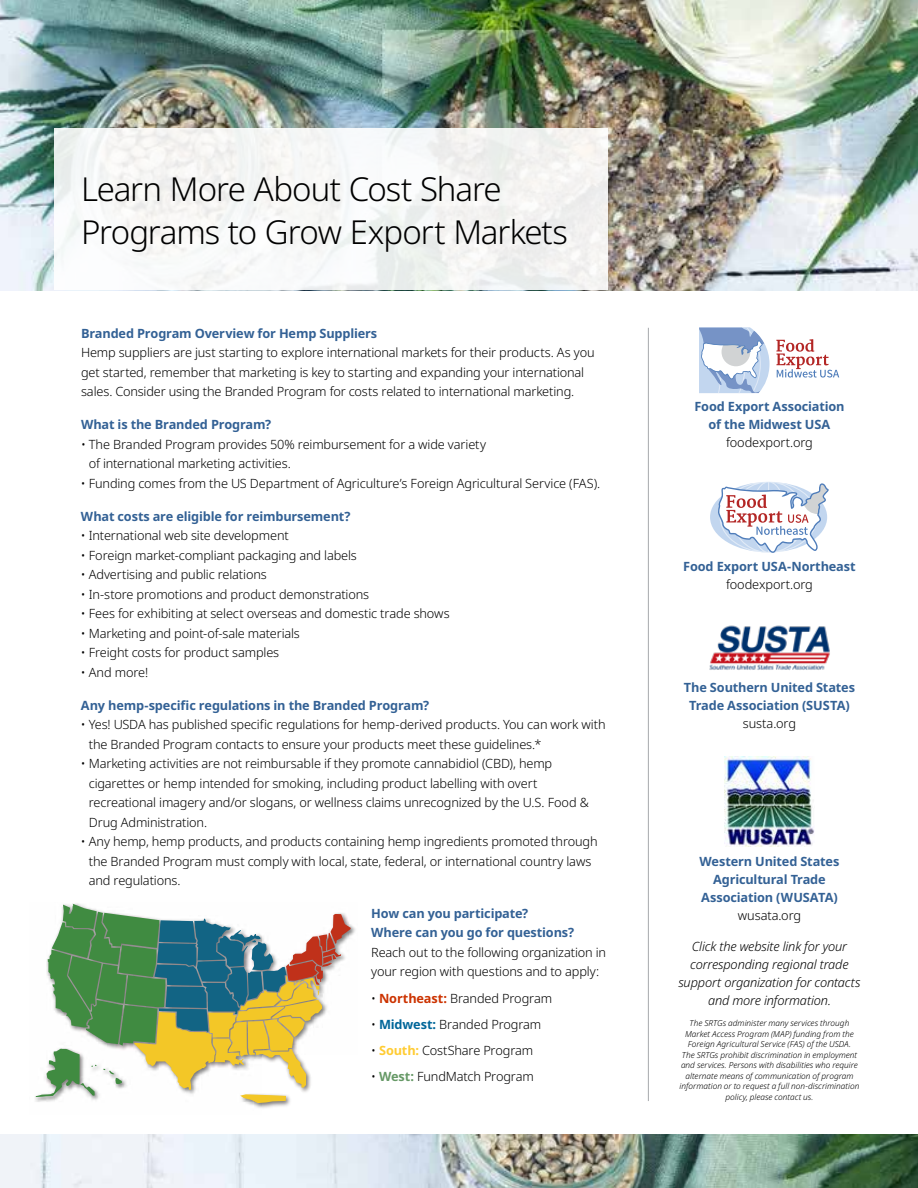
<style>
.page{position:relative;width:918px;height:1188px;background:#fff}
.page>*{position:absolute;margin:0;border:0;box-sizing:border-box;transform-origin:0 0}
.t1{font:300 33px/43.5px "Noto Sans";letter-spacing:-.035em;color:#000}
.t2{font:300 12.75px/19.5px "Noto Sans";letter-spacing:-.01em;color:#000}
.t3{font:700 12.75px/18px "Noto Sans";letter-spacing:-.015em;color:#336195;text-align:center}
.t4{font:italic 300 12.75px/18px "Noto Sans";letter-spacing:-.01em;color:#000;text-align:center}
.t5{font:italic 300 8.25px/10.5px "Noto Sans";color:#000;text-align:center}
.s1{font-weight:700;color:#c30}
.s2{font-weight:700;color:#069}
.s3{font-weight:700;color:#fc3}
.s4{font-weight:700;color:#696}
</style>
<div class="page">
<img style="left:0;top:0;width:918px;height:290px">
<img style="left:0;top:1134px;width:918px;height:54px">
<div style="left:54px;top:128px;width:553px;height:162px;background:#f6f6f4"></div>
<svg style="left:699px;top:327px;width:71px;height:66px"></svg>
<svg style="left:776px;top:339px;width:63px;height:39px"></svg>
<div style="left:710px;top:482px;width:117px;height:70px;background:#c2d6ef;border-radius:50%"></div>
<svg style="left:718px;top:482px;width:111px;height:71px"></svg>
<img style="left:709px;top:625px;width:121px;height:45px">
<img style="left:724px;top:757px;width:90px;height:90px">
<hr style="left:648px;top:328px;width:1px;height:773px;background:#a7a9ac">
<svg style="left:36px;top:904px;width:315px;height:199px"></svg>
<h1 class="t1" style="left:81px;top:168px;width:489px">Learn More About Cost Share<br>Programs to Grow Export Markets</h1>
<p class="t3" style="left:81px;top:324px;width:298px">Branded Program Overview for Hemp Suppliers</p>
<p class="t2" style="left:81px;top:343px;width:515px">Hemp suppliers are just starting to explore international markets for their products. As you get started, remember that marketing is key to starting and expanding your international sales. Consider using the Branded Program for costs related to international marketing.</p>
<p class="t3" style="left:81px;top:416px;width:192px">What is the Branded Program?</p>
<p class="t2" style="left:89px;top:435px;width:399px;text-indent:-8px">• The Branded Program provides 50% reimbursement for a wide variety of international marketing activities.</p>
<p class="t2" style="left:81px;top:474px;width:521px">• Funding comes from the US Department of Agriculture’s Foreign Agricultural Service (FAS).</p>
<p class="t3" style="left:81px;top:507px;width:271px">What costs are eligible for reimbursement?</p>
<p class="t2" style="left:81px;top:526px;width:209px">• International web site development</p>
<p class="t2" style="left:81px;top:546px;width:277px">• Foreign market-compliant packaging and labels</p>
<p class="t2" style="left:81px;top:565px;width:187px">• Advertising and public relations</p>
<p class="t2" style="left:81px;top:585px;width:290px">• In-store promotions and product demonstrations</p>
<p class="t2" style="left:81px;top:604px;width:370px">• Fees for exhibiting at select overseas and domestic trade shows</p>
<p class="t2" style="left:81px;top:624px;width:220px">• Marketing and point-of-sale materials</p>
<p class="t2" style="left:81px;top:643px;width:200px">• Freight costs for product samples</p>
<p class="t2" style="left:81px;top:662px;width:69px">• And more!</p>
<p class="t3" style="left:81px;top:696px;width:350px">Any hemp-specific regulations in the Branded Program?</p>
<p class="t2" style="left:89px;top:715px;width:518px;text-indent:-8px">• Yes! USDA has published specific regulations for hemp-derived products. You can work with the Branded Program contacts to ensure your products meet these guidelines.*</p>
<p class="t2" style="left:89px;top:754px;width:502px;text-indent:-8px">• Marketing activities are not reimbursable if they promote cannabidiol (CBD), hemp cigarettes or hemp intended for smoking, including product labelling with overt recreational imagery and/or slogans, or wellness claims unrecognized by the U.S. Food &amp; Drug Administration.</p>
<p class="t2" style="left:89px;top:832px;width:510px;text-indent:-8px">• Any hemp, hemp products, and products containing hemp ingredients promoted through the Branded Program must comply with local, state, federal, or international country laws and regulations.</p>
<p class="t3" style="left:371px;top:904px;width:204px;line-height:19.5px;text-align:left">How can you participate?<br>Where can you go for questions?</p>
<p class="t2" style="left:371px;top:943px;width:236px">Reach out to the following organization in your region with questions and to apply:</p>
<p class="t2" style="left:371px;top:989px;width:182px">• <span class="s1">Northeast:</span> Branded Program</p>
<p class="t2" style="left:371px;top:1015px;width:172px">• <span class="s2">Midwest:</span> Branded Program</p>
<p class="t2" style="left:371px;top:1041px;width:164px">• <span class="s3">South:</span> CostShare Program</p>
<p class="t2" style="left:371px;top:1067px;width:164px">• <span class="s4">West:</span> FundMatch Program</p>
<p class="t3" style="left:694px;top:398px;width:152px">Food Export Association of the Midwest USA</p>
<p class="t2" style="left:726px;top:433px;width:88px">foodexport.org</p>
<p class="t3" style="left:683px;top:558px;width:174px">Food Export USA-Northeast</p>
<p class="t2" style="left:726px;top:575px;width:88px">foodexport.org</p>
<p class="t3" style="left:684px;top:679px;width:173px">The Southern United States<br>Trade Association (SUSTA)</p>
<p class="t2" style="left:743px;top:714px;width:55px">susta.org</p>
<p class="t3" style="left:700px;top:852px;width:141px">Western United States<br>Agricultural Trade<br>Association (WUSATA)</p>
<p class="t2" style="left:738px;top:906px;width:65px">wusata.org</p>
<p class="t4" style="left:678px;top:938px;width:184px">Click the website link for your corresponding regional trade support organization for contacts and more information.</p>
<p class="t5" style="left:680px;top:1018px;width:181px">The SRTGs administer many services through Market Access Program (MAP) funding from the Foreign Agricultural Service (FAS) of the USDA.<br>The SRTGs prohibit discrimination in employment and services. Persons with disabilities who require alternate means of communication of program information or to request a full non-discrimination policy, please contact us.</p>
</div>
